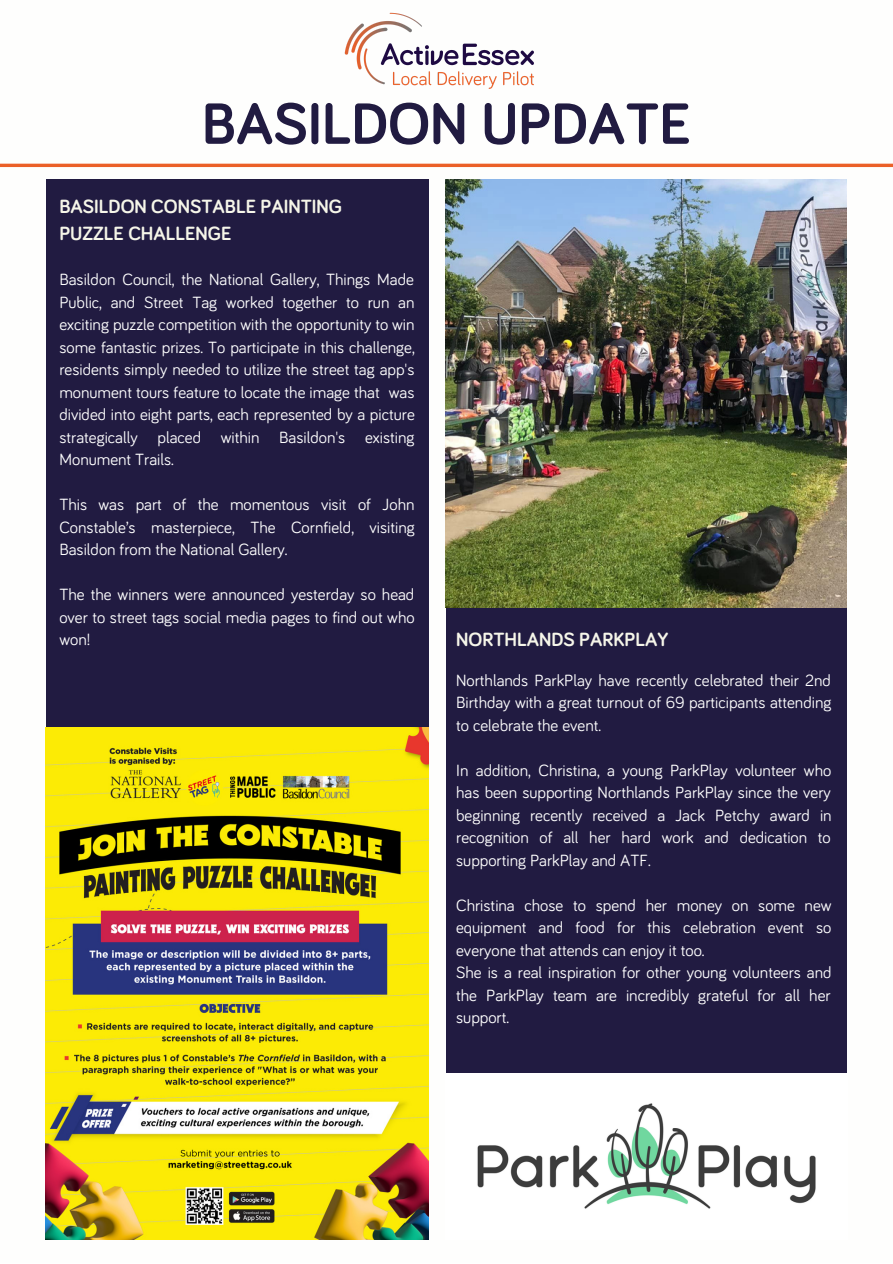
<style>
.page{position:relative;width:893px;height:1264px;background:#fff}
.page>*{position:absolute;margin:0;border:0;box-sizing:border-box;transform-origin:0 0}
.t1{font:700 60px "Bariol";color:#211b41}
.t2{font:700 19.8px/27px "Bariol";color:#f6f6e9}
.t3{font:16.8px/22.5px "Bariol";color:#fff;text-align:justify}
</style>
<div class="page">
<div style="left:445px;top:486px;width:401px;height:752px;background:#211b41"></div>
<img style="left:445px;top:179px;width:401px;height:428px">
<div style="left:46px;top:179px;width:382px;height:597px;background:#211b41"></div>
<hr style="left:0;top:164px;width:892px;height:3px;background:#eb6028">
<img style="left:344px;top:12px;width:190px;height:77px">
<img style="left:46px;top:727px;width:382px;height:512px">
<img style="left:445px;top:1072px;width:402px;height:166px">
<p class="t1" style="left:202px;top:97px;width:490px">BASILDON UPDATE</p>
<p class="t2" style="left:59px;top:194px;width:284px">BASILDON CONSTABLE PAINTING<br>PUZZLE CHALLENGE</p>
<p class="t3" style="left:59px;top:269px;width:357px">Basildon Council, the National Gallery, Things Made Public, and Street Tag worked together to run an exciting puzzle competition with the opportunity to win some fantastic prizes. To participate in this challenge, residents simply needed to utilize the street tag app's monument tours feature to locate the image that was divided into eight parts, each represented by a picture strategically placed within Basildon's existing Monument Trails.</p>
<p class="t3" style="left:59px;top:494px;width:357px">This was part of the momentous visit of John Constable’s masterpiece, The Cornfield, visiting Basildon from the National Gallery.</p>
<p class="t3" style="left:59px;top:584px;width:356px">The the winners were announced yesterday so head over to street tags social media pages to find out who won!</p>
<p class="t2" style="left:456px;top:626px;width:214px">NORTHLANDS PARKPLAY</p>
<p class="t3" style="left:456px;top:669px;width:376px">Northlands ParkPlay have recently celebrated their 2nd Birthday with a great turnout of 69 participants attending to celebrate the event.</p>
<p class="t3" style="left:456px;top:759px;width:377px">In addition, Christina, a young ParkPlay volunteer who has been supporting Northlands ParkPlay since the very beginning recently received a Jack Petchy award in recognition of all her hard work and dedication to supporting ParkPlay and ATF.</p>
<p class="t3" style="left:456px;top:894px;width:377px">Christina chose to spend her money on some new equipment and food for this celebration event so everyone that attends can enjoy it too.</p>
<p class="t3" style="left:456px;top:962px;width:377px">She is a real inspiration for other young volunteers and the ParkPlay team are incredibly grateful for all her support.</p>
</div>
